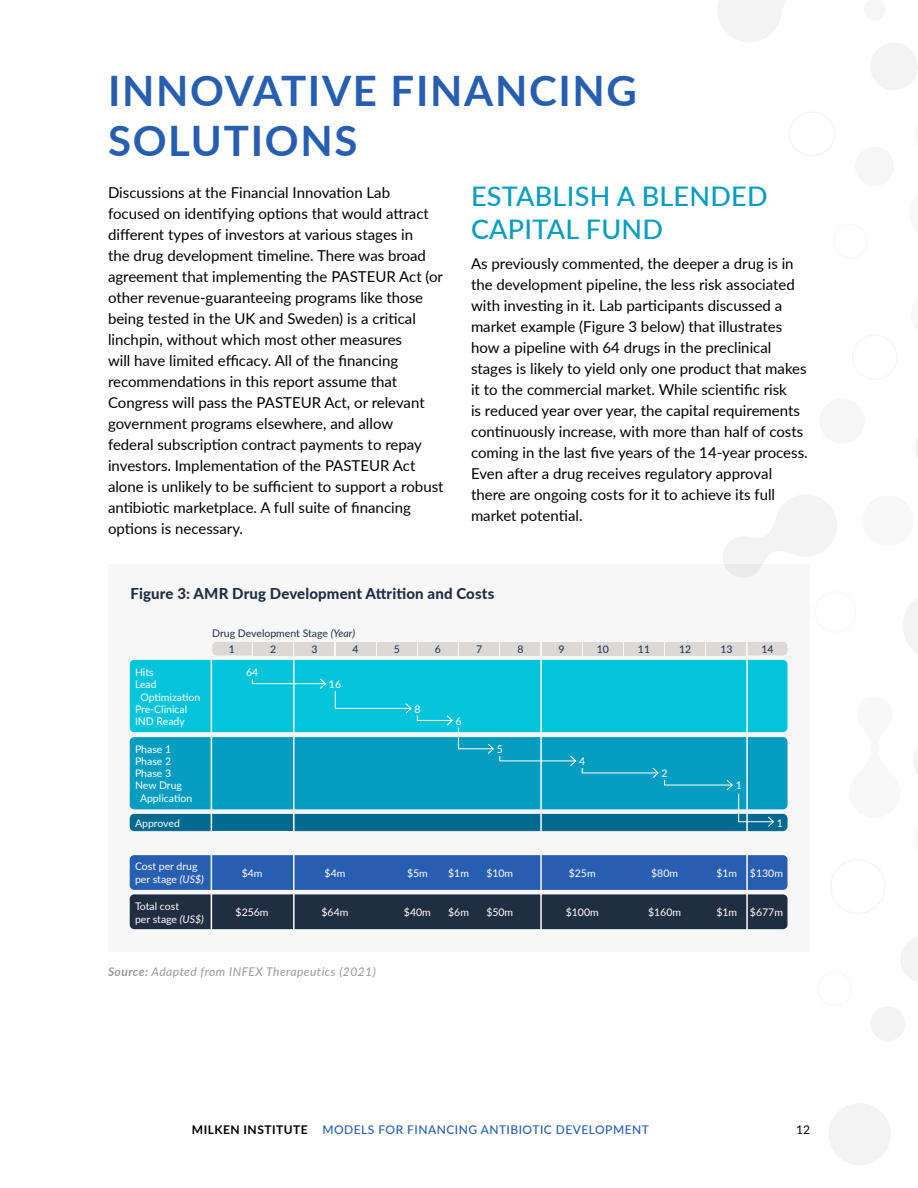
<style>
.page{position:relative;width:918px;height:1188px;background:#fff}
.page>*{position:absolute;margin:0;border:0;box-sizing:border-box;transform-origin:0 0}
.t1{font:700 42px/50.4px "Lato";letter-spacing:.04em;color:#275eb0}
.t2{font:500 27px/33px "Lato";letter-spacing:.01em;color:#049dbf}
.t3{font:15px/21px "Lato";color:#000}
.t4{font:800 15px "Lato";letter-spacing:.01em;color:#212e42}
.t5{font:500 12px "Lato";letter-spacing:.04em;color:#275eb0}
.t6{font:italic 12px "Lato";letter-spacing:.04em;color:#989899}
.t7{font:12px "Lato";color:#000}
.t8{font:10.5px/12.6px "Lato";color:#fff}
.t9{font:10.5px "Lato";color:#212e42}
.s1{font-style:italic}
.s2{font-weight:700}
.s3{font-weight:700;color:#000}
</style>
<div class="page">
<div style="left:108px;top:564px;width:702px;height:388px;background:#f8f7f7"></div>
<svg style="left:130px;top:855px;width:657px;height:74px;background:#335282"></svg>
<svg style="left:130px;top:642px;width:658px;height:189px;background:#1fb1ca"></svg>
<div style="left:707px;top:642px;width:39px;height:13px;background:#dad9d7"></div>
<div style="left:377px;top:642px;width:40px;height:13px;background:#dad9d7"></div>
<div style="left:418px;top:642px;width:40px;height:13px;background:#dad9d7"></div>
<div style="left:295px;top:642px;width:39px;height:13px;background:#dad9d7"></div>
<div style="left:336px;top:642px;width:39px;height:13px;background:#dad9d7"></div>
<div style="left:542px;top:642px;width:39px;height:13px;background:#dad9d7"></div>
<div style="left:583px;top:642px;width:40px;height:13px;background:#dad9d7"></div>
<div style="left:253px;top:642px;width:40px;height:13px;background:#dad9d7"></div>
<div style="left:459px;top:642px;width:40px;height:13px;background:#dad9d7"></div>
<div style="left:501px;top:642px;width:39px;height:13px;background:#dad9d7"></div>
<div style="left:665px;top:642px;width:40px;height:13px;background:#dad9d7"></div>
<div style="left:624px;top:642px;width:40px;height:13px;background:#dad9d7"></div>
<div style="left:819px;top:399px;width:46px;height:45px;background:#f6f6f6;border-radius:50%"></div>
<div style="left:789px;top:111px;width:46px;height:46px;border:2px solid #000;border-radius:50%"></div>
<div style="left:814px;top:591px;width:42px;height:42px;border:2px solid #6d6e71;border-radius:50%"></div>
<div style="left:855px;top:147px;width:39px;height:39px;background:#f6f6f6;border-radius:50%"></div>
<div style="left:870px;top:42px;width:48px;height:48px;background:#f3f3f3;border-radius:50%"></div>
<svg style="left:717px;top:0;width:69px;height:42px"></svg>
<div style="left:833px;top:224px;width:35px;height:35px;border:2px solid #6d6e71;border-radius:50%"></div>
<div style="left:852px;top:335px;width:46px;height:45px;border:2px solid #414042;border-radius:50%"></div>
<svg style="left:723px;top:495px;width:114px;height:82px"></svg>
<div style="left:863px;top:495px;width:51px;height:51px;background:#f8f8f8;border-radius:50%"></div>
<svg style="left:915px;top:438px;width:3px;height:20px"></svg>
<div style="left:870px;top:1006px;width:35px;height:35px;background:#f3f3f3;border-radius:50%"></div>
<div style="left:828px;top:1103px;width:63px;height:62px;background:#f3f3f3;border-radius:50%"></div>
<svg style="left:901px;top:937px;width:17px;height:45px"></svg>
<div style="left:817px;top:971px;width:35px;height:35px;border:2px solid #6d6e71;border-radius:50%"></div>
<div style="left:830px;top:859px;width:56px;height:55px;border:2px solid #000;border-radius:50%"></div>
<svg style="left:913px;top:748px;width:5px;height:26px"></svg>
<svg style="left:903px;top:598px;width:15px;height:55px"></svg>
<h1 class="t1" style="left:108px;top:63px;width:531px">INNOVATIVE FINANCING<br>SOLUTIONS</h1>
<p class="t3" style="left:108px;top:182px;width:337px">Discussions at the Financial Innovation Lab focused on identifying options that would attract different types of investors at various stages in<br>the drug development timeline. There was broad agreement that implementing the PASTEUR Act (or other revenue-guaranteeing programs like those being tested in the UK and Sweden) is a critical linchpin, without which most other measures<br>will have limited efficacy. All of the financing recommendations in this report assume that Congress will pass the PASTEUR Act, or relevant government programs elsewhere, and allow<br>federal subscription contract payments to repay investors. Implementation of the PASTEUR Act alone is unlikely to be sufficient to support a robust antibiotic marketplace. A full suite of financing options is necessary.</p>
<h2 class="t2" style="left:471px;top:179px;width:298px">ESTABLISH A BLENDED<br>CAPITAL FUND</h2>
<p class="t3" style="left:471px;top:253px;width:338px">As previously commented, the deeper a drug is in the development pipeline, the less risk associated with investing in it. Lab participants discussed a market example (Figure 3 below) that illustrates how a pipeline with 64 drugs in the preclinical stages is likely to yield only one product that makes it to the commercial market. While scientific risk<br>is reduced year over year, the capital requirements continuously increase, with more than half of costs coming in the last five years of the 14-year process.<br>Even after a drug receives regulatory approval there are ongoing costs for it to achieve its full market potential.</p>
<p class="t4" style="left:130px;top:582px;width:365px">Figure 3: AMR Drug Development Attrition and Costs</p>
<p class="t8" style="left:135px;top:665px;width:20px">Hits</p>
<p class="t8" style="left:135px;top:677px;width:23px">Lead</p>
<p class="t8" style="left:140px;top:690px;width:61px">Optimization</p>
<p class="t8" style="left:135px;top:702px;width:54px">Pre-Clinical</p>
<p class="t8" style="left:135px;top:714px;width:51px">IND Ready</p>
<p class="t8" style="left:135px;top:742px;width:38px">Phase 1</p>
<p class="t8" style="left:135px;top:755px;width:38px">Phase 2</p>
<p class="t8" style="left:135px;top:767px;width:38px">Phase 3</p>
<p class="t8" style="left:135px;top:779px;width:49px">New Drug</p>
<p class="t8" style="left:140px;top:791px;width:54px">Application</p>
<p class="t8" style="left:135px;top:816px;width:46px">Approved</p>
<p class="t9" style="left:212px;top:626px;width:144px">Drug Development Stage <span class="s1">(Year)</span></p>
<p class="t9" style="left:311px;top:642px;width:8px">3</p>
<p class="t9" style="left:353px;top:642px;width:8px">4</p>
<p class="t8" style="left:329px;top:677px;width:14px">16</p>
<p class="t9" style="left:394px;top:642px;width:8px">5</p>
<p class="t9" style="left:435px;top:642px;width:8px">6</p>
<p class="t9" style="left:476px;top:642px;width:8px">7</p>
<p class="t9" style="left:517px;top:642px;width:8px">8</p>
<p class="t9" style="left:559px;top:642px;width:8px">9</p>
<p class="t9" style="left:597px;top:642px;width:14px">10</p>
<p class="t9" style="left:229px;top:642px;width:8px">1</p>
<p class="t9" style="left:270px;top:642px;width:8px">2</p>
<p class="t9" style="left:638px;top:642px;width:14px">11</p>
<p class="t9" style="left:679px;top:642px;width:14px">12</p>
<p class="t8" style="left:246px;top:665px;width:14px">64</p>
<p class="t8" style="left:414px;top:702px;width:8px">8</p>
<p class="t8" style="left:456px;top:714px;width:8px">6</p>
<p class="t8" style="left:497px;top:743px;width:8px">5</p>
<p class="t8" style="left:579px;top:755px;width:8px">4</p>
<p class="t8" style="left:662px;top:767px;width:8px">2</p>
<p class="t8" style="left:135px;top:860px;width:70px">Cost per drug per stage <span class="s1">(US$)</span></p>
<p class="t8" style="left:135px;top:900px;width:70px">Total cost<br>per stage <span class="s1">(US$)</span></p>
<p class="t8" style="left:242px;top:866px;width:22px">$4m</p>
<p class="t8" style="left:236px;top:906px;width:34px">$256m</p>
<p class="t8" style="left:325px;top:866px;width:22px">$4m</p>
<p class="t8" style="left:322px;top:905px;width:28px">$64m</p>
<p class="t8" style="left:407px;top:866px;width:22px">$5m</p>
<p class="t8" style="left:404px;top:905px;width:28px">$40m</p>
<p class="t8" style="left:448px;top:866px;width:22px">$1m</p>
<p class="t8" style="left:448px;top:905px;width:22px">$6m</p>
<p class="t8" style="left:486px;top:866px;width:28px">$10m</p>
<p class="t8" style="left:486px;top:905px;width:28px">$50m</p>
<p class="t8" style="left:569px;top:866px;width:28px">$25m</p>
<p class="t8" style="left:566px;top:906px;width:34px">$100m</p>
<p class="t8" style="left:651px;top:866px;width:28px">$80m</p>
<p class="t8" style="left:648px;top:905px;width:34px">$160m</p>
<p class="t6" style="left:108px;top:963px;width:269px"><span class="s2">Source:</span> Adapted from INFEX Therapeutics (2021)</p>
<p class="t9" style="left:720px;top:642px;width:14px">13</p>
<p class="t9" style="left:762px;top:642px;width:14px">14</p>
<p class="t8" style="left:736px;top:779px;width:8px">1</p>
<p class="t8" style="left:777px;top:816px;width:8px">1</p>
<p class="t8" style="left:716px;top:866px;width:22px">$1m</p>
<p class="t8" style="left:716px;top:905px;width:22px">$1m</p>
<p class="t8" style="left:750px;top:866px;width:34px">$130m</p>
<p class="t8" style="left:750px;top:905px;width:34px">$677m</p>
<p class="t5" style="left:192px;top:1121px;width:459px"><span class="s3">MILKEN INSTITUTE</span> MODELS FOR FINANCING ANTIBIOTIC DEVELOPMENT</p>
<p class="t7" style="left:796px;top:1121px;width:15px">12</p>
</div>
